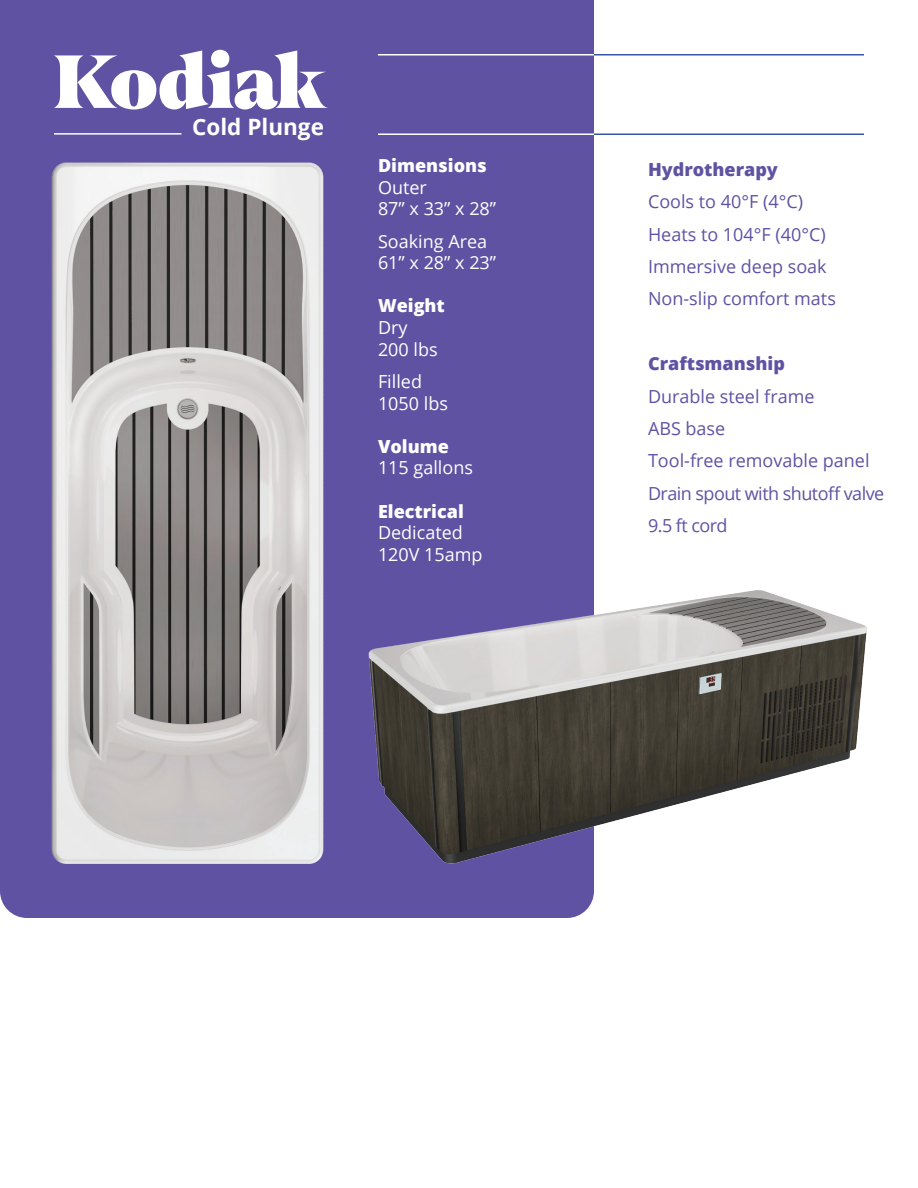
<style>
.page{position:relative;width:918px;height:1188px;background:#fff}
.page>*{position:absolute;margin:0;border:0;box-sizing:border-box;transform-origin:0 0}
.t1{font:700 22.5px "Open Sans";color:#fff}
.t2{font:18px/32.4px "Open Sans";color:#6052a2}
.t3{font:18px/21.6px "Open Sans";color:#fff}
.t4{font:800 18px "Open Sans";color:#fff}
.t5{font:800 18px "Open Sans";color:#6052a2}
</style>
<div class="page">
<div style="left:0;top:0;width:594px;height:918px;background:#6052a2"></div>
<img style="left:364px;top:587px;width:503px;height:278px">
<img style="left:52px;top:162px;width:272px;height:702px">
<hr style="left:54px;top:133px;width:127px;height:2px;background:#fff">
<hr style="left:594px;top:54px;width:270px;height:2px;background:#3b53a3">
<hr style="left:594px;top:134px;width:270px;height:1px;background:#3b53a3">
<hr style="left:378px;top:54px;width:216px;height:2px;background:#fff">
<hr style="left:378px;top:134px;width:216px;height:1px;background:#fff">
<svg style="left:54px;top:50px;width:274px;height:60px"></svg>
<p class="t1" style="left:192px;top:111px;width:133px">Cold Plunge</p>
<p class="t4" style="left:378px;top:152px;width:110px">Dimensions</p>
<p class="t3" style="left:378px;top:176px;width:120px">Outer<br>87” x 33” x 28”</p>
<p class="t3" style="left:378px;top:230px;width:120px">Soaking Area<br>61” x 28” x 23”</p>
<p class="t4" style="left:378px;top:292px;width:68px">Weight</p>
<p class="t3" style="left:378px;top:316px;width:61px">Dry<br>200 lbs</p>
<p class="t3" style="left:378px;top:370px;width:72px">Filled<br>1050 lbs</p>
<p class="t4" style="left:378px;top:433px;width:72px">Volume</p>
<p class="t3" style="left:378px;top:457px;width:97px">115 gallons</p>
<p class="t4" style="left:378px;top:497px;width:87px">Electrical</p>
<p class="t3" style="left:378px;top:521px;width:106px">Dedicated<br>120V 15amp</p>
<p class="t5" style="left:648px;top:156px;width:131px">Hydrotherapy</p>
<p class="t2" style="left:648px;top:185px;width:189px">Cools to 40°F (4°C)<br>Heats to 104°F (40°C)<br>Immersive deep soak<br>Non-slip comfort mats</p>
<p class="t5" style="left:648px;top:350px;width:138px">Craftsmanship</p>
<p class="t2" style="left:648px;top:379px;width:238px">Durable steel frame<br>ABS base<br>Tool-free removable panel<br>Drain spout with shutoff valve<br>9.5 ft cord</p>
</div>
